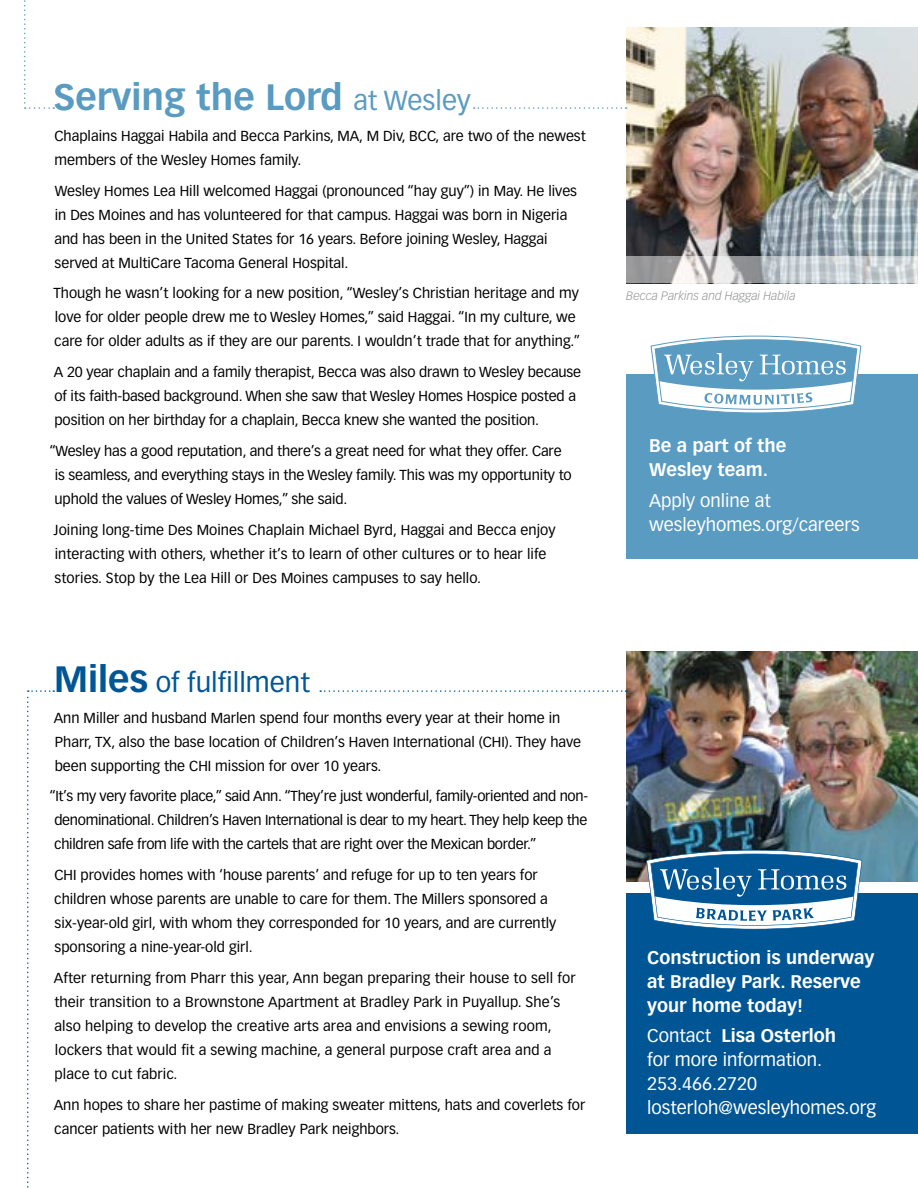
<style>
.page{position:relative;width:918px;height:1188px;background:#fff}
.page>*{position:absolute;margin:0;border:0;box-sizing:border-box;transform-origin:0 0}
.t1{font:700 36px "Vectora LH";color:#599bc1}
.t2{font:27px "Vectora LH";color:#005695}
.t3{font:18px/24px "Vectora LH";color:#fff}
.t4{font:700 18px/24px "Vectora LH";color:#fff}
.t5{font:14.25px/24px "Vectora LH";color:#000}
.t6{font:italic 300 12px "Vectora LH";color:#939598}
.s1{font-weight:400;font-size:27px}
.s2{font-weight:700;font-size:36px}
.s3{font-weight:700}
</style>
<div class="page">
<img style="left:626px;top:651px;width:292px;height:231px">
<img style="left:626px;top:27px;width:292px;height:229px">
<svg style="left:626px;top:256px;width:292px;height:27px;background:#c1c4c6"></svg>
<svg style="left:24px;top:0;width:30px;height:109px"></svg>
<svg style="left:27px;top:690px;width:27px;height:498px"></svg>
<svg style="left:320px;top:690px;width:306px;height:2px"></svg>
<svg style="left:474px;top:107px;width:152px;height:2px"></svg>
<div style="left:626px;top:893px;width:292px;height:241px;background:#005695"></div>
<svg style="left:646px;top:850px;width:216px;height:79px"></svg>
<div style="left:626px;top:375px;width:292px;height:184px;background:#599bc1"></div>
<svg style="left:650px;top:335px;width:212px;height:78px"></svg>
<h1 class="t1" style="left:53px;top:75px;width:419px">Serving the Lord <span class="s1">at Wesley</span></h1>
<p class="t5" style="left:54px;top:124px;width:533px">Chaplains Haggai Habila and Becca Parkins, MA, M Div, BCC, are two of the newest members of the Wesley Homes family.</p>
<p class="t5" style="left:54px;top:179px;width:524px">Wesley Homes Lea Hill welcomed Haggai (pronounced “hay guy”) in May. He lives in Des Moines and has volunteered for that campus. Haggai was born in Nigeria and has been in the United States for 16 years. Before joining Wesley, Haggai served at MultiCare Tacoma General Hospital.</p>
<p class="t5" style="left:54px;top:281px;width:528px">Though he wasn’t looking for a new position, “Wesley’s Christian heritage and my love for older people drew me to Wesley Homes,” said Haggai. “In my culture, we care for older adults as if they are our parents. I wouldn’t trade that for anything.”</p>
<p class="t5" style="left:54px;top:360px;width:529px">A 20 year chaplain and a family therapist, Becca was also drawn to Wesley because of its faith-based background. When she saw that Wesley Homes Hospice posted a position on her birthday for a chaplain, Becca knew she wanted the position.</p>
<p class="t5" style="left:55px;top:439px;width:519px;text-indent:-5px">“Wesley has a good reputation, and there’s a great need for what they offer. Care is seamless, and everything stays in the Wesley family. This was my opportunity to uphold the values of Wesley Homes,” she said.</p>
<p class="t5" style="left:54px;top:518px;width:504px">Joining long-time Des Moines Chaplain Michael Byrd, Haggai and Becca enjoy interacting with others, whether it’s to learn of other cultures or to hear life stories. Stop by the Lea Hill or Des Moines campuses to say hello.</p>
<h2 class="t2" style="left:54px;top:666px;width:257px"><span class="s2">Miles</span> of fulfillment</h2>
<p class="t5" style="left:54px;top:706px;width:529px">Ann Miller and husband Marlen spend four months every year at their home in<br>Pharr, TX, also the base location of Children’s Haven International (CHI). They have been supporting the CHI mission for over 10 years.</p>
<p class="t5" style="left:54px;top:784px;width:535px;text-align:justify;text-indent:-5px">“It’s my very favorite place,” said Ann. “They’re just wonderful, family-oriented and non&shy;denominational. Children’s Haven International is dear to my heart. They help keep the children safe from life with the cartels that are right over the Mexican border.”</p>
<p class="t5" style="left:54px;top:863px;width:504px">CHI provides homes with ‘house parents’ and refuge for up to ten years for children whose parents are unable to care for them. The Millers sponsored a six-year-old girl, with whom they corresponded for 10 years, and are currently sponsoring a nine-year-old girl.</p>
<p class="t5" style="left:54px;top:966px;width:523px">After returning from Pharr this year, Ann began preparing their house to sell for their transition to a Brownstone Apartment at Bradley Park in Puyallup. She’s also helping to develop the creative arts area and envisions a sewing room, lockers that would fit a sewing machine, a general purpose craft area and a place to cut fabric.</p>
<p class="t5" style="left:54px;top:1093px;width:533px">Ann hopes to share her pastime of making sweater mittens, hats and coverlets for cancer patients with her new Bradley Park neighbors.</p>
<p class="t6" style="left:626px;top:288px;width:171px">Becca Parkins and Haggai Habila</p>
<p class="t4" style="left:649px;top:434px;width:139px">Be a part of the<br>Wesley team.</p>
<p class="t3" style="left:649px;top:489px;width:212px">Apply online at wesleyhomes.org/careers</p>
<p class="t4" style="left:647px;top:945px;width:229px">Construction is underway at Bradley Park. Reserve your home today!</p>
<p class="t3" style="left:647px;top:1024px;width:230px">Contact <span class="s3">Lisa Osterloh<br></span>for more information.<br>253.466.2720 losterloh@wesleyhomes.org</p>
</div>
